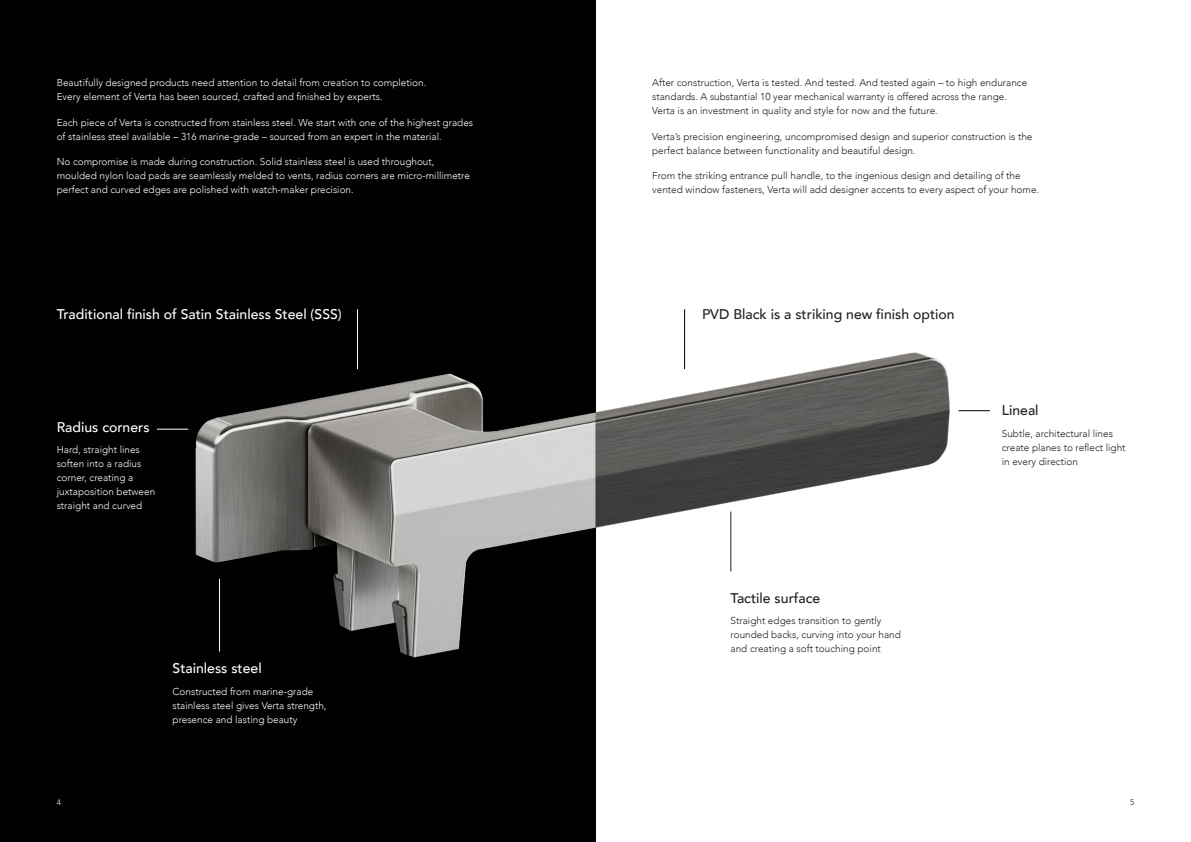
<style>
.page{position:relative;width:1191px;height:842px;background:#fff}
.page>*{position:absolute;margin:0;border:0;box-sizing:border-box;transform-origin:0 0}
.t1{font:500 14px "Avenir";color:#fff}
.t2{font:500 14px "Avenir";color:#231f20}
.t3{font:300 10px/14px "Avenir";color:#fff}
.t4{font:300 10px/14px "Avenir";color:#231f20}
.t5{font:300 8px "Avenir";color:#fff}
.t6{font:300 8px "Avenir";color:#231f20}
</style>
<div class="page">
<div style="left:0;top:0;width:595px;height:842px;background:#000101"></div>
<img style="left:156px;top:320px;width:825px;height:372px">
<hr style="left:684px;top:309px;width:1px;height:60px;background:#000101">
<hr style="left:357px;top:309px;width:1px;height:60px;background:#fff">
<hr style="left:958px;top:410px;width:32px;height:1px;background:#000101">
<hr style="left:157px;top:429px;width:31px;height:1px;background:#fff">
<hr style="left:730px;top:512px;width:1px;height:59px;background:#231f20">
<hr style="left:219px;top:579px;width:1px;height:72px;background:#fff">
<p class="t3" style="left:57px;top:76px;width:371px">Beautifully designed products need attention to detail from creation to completion.<br>Every element of Verta has been sourced, crafted and finished by experts.</p>
<p class="t3" style="left:57px;top:115px;width:418px">Each piece of Verta is constructed from stainless steel. We start with one of the highest grades of stainless steel available – 316 marine-grade – sourced from an expert in the material.</p>
<p class="t3" style="left:57px;top:155px;width:415px">No compromise is made during construction. Solid stainless steel is used throughout, moulded nylon load pads are seamlessly melded to vents, radius corners are micro-millimetre perfect and curved edges are polished with watch-maker precision.</p>
<p class="t4" style="left:652px;top:76px;width:376px">After construction, Verta is tested. And tested. And tested again – to high endurance standards. A substantial 10 year mechanical warranty is offered across the range.<br>Verta is an investment in quality and style for now and the future.</p>
<p class="t4" style="left:652px;top:129px;width:382px">Verta’s precision engineering, uncompromised design and superior construction is the perfect balance between functionality and beautiful design.</p>
<p class="t4" style="left:652px;top:169px;width:388px">From the striking entrance pull handle, to the ingenious design and detailing of the vented window fasteners, Verta will add designer accents to every aspect of your home.</p>
<p class="t1" style="left:57px;top:302px;width:286px">Traditional finish of Satin Stainless Steel (SSS)</p>
<p class="t2" style="left:702px;top:302px;width:254px">PVD Black is a striking new finish option</p>
<p class="t1" style="left:57px;top:415px;width:94px">Radius corners</p>
<p class="t3" style="left:57px;top:443px;width:100px">Hard, straight lines soften into a radius corner, creating a juxtaposition between straight and curved</p>
<p class="t1" style="left:173px;top:656px;width:91px">Stainless steel</p>
<p class="t3" style="left:173px;top:684px;width:155px">Constructed from marine-grade stainless steel gives Verta strength, presence and lasting beauty</p>
<p class="t2" style="left:730px;top:586px;width:91px">Tactile surface</p>
<p class="t4" style="left:730px;top:613px;width:172px">Straight edges transition to gently rounded backs, curving into your hand and creating a soft touching point</p>
<p class="t2" style="left:1001px;top:398px;width:38px">Lineal</p>
<p class="t4" style="left:1001px;top:426px;width:125px">Subtle, architectural lines create planes to reflect light in every direction</p>
<p class="t5" style="left:57px;top:797px;width:6px">4</p>
<p class="t6" style="left:1130px;top:797px;width:6px">5</p>
</div>
